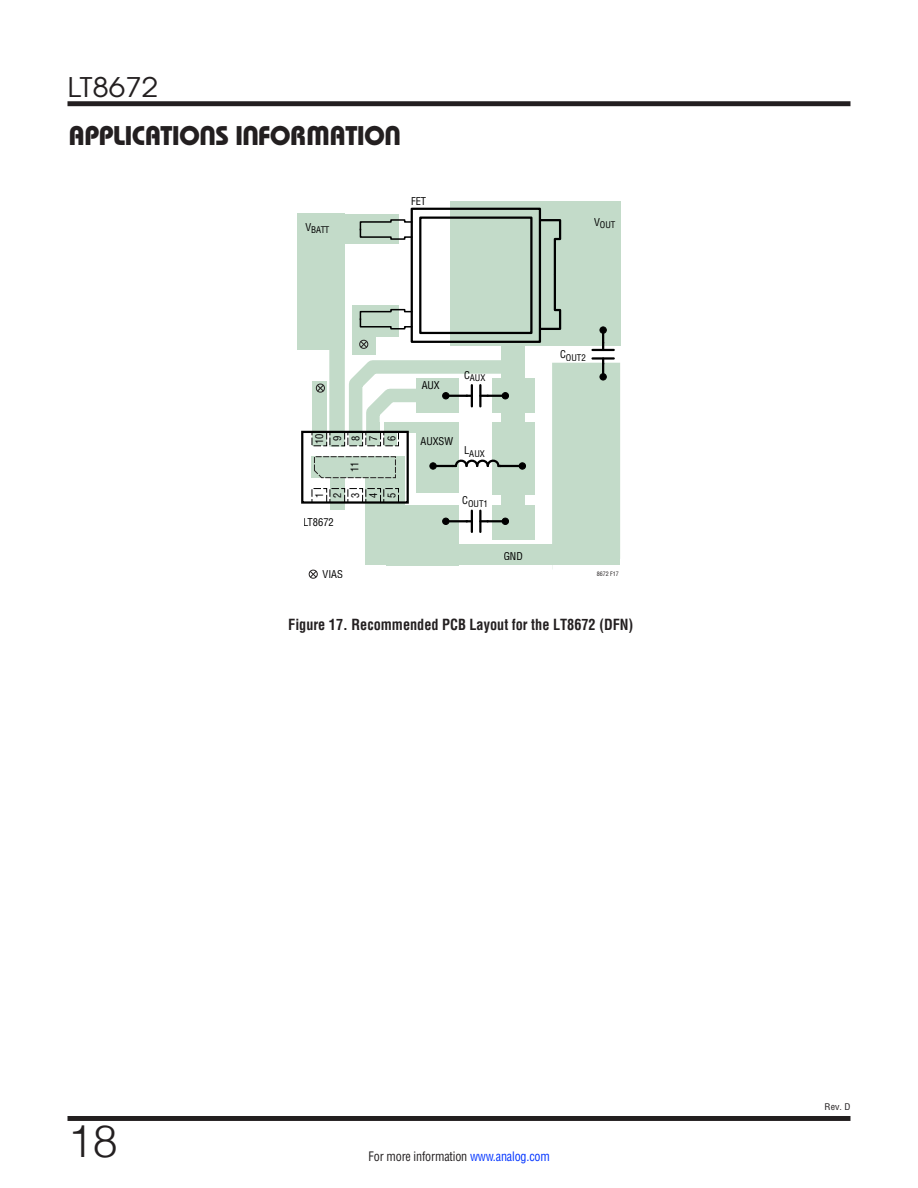
<style>
.page{position:relative;width:918px;height:1188px;background:#fff}
.page>*{position:absolute;margin:0;border:0;box-sizing:border-box;transform-origin:0 0}
.t1{font:300 45px "Helvetica";color:#231f20}
.Section_Heads_non-TO{font:27px "Linear Bauhaus";letter-spacing:-.02em;color:#231f20}
.t2{font:27px "Avant Garde";color:#231f20;scale:1.1 1}
.t3{font:700 15px "Linear Helv Cond";color:#231f20;scale:.95 1}
.t4{font:12.75px "Linear Helv Cond";letter-spacing:-.01em;color:#231f20;scale:.95 1}
.t5{font:10.5px/18px "Linear Helv Cond";color:#000;text-align:justify}
.t6{font:9px "Linear Helv Cond";color:#000}
.t7{font:9px "Linear Helv Cond";color:#231f20;scale:1.1 1}
.t8{font:6px "Linear Helv Cond";color:#231f20}
.s1{color:#03f}
</style>
<div class="page">
<div style="left:68px;top:101px;width:782px;height:5px;background:#231f20"></div>
<div style="left:68px;top:1116px;width:782px;height:5px;background:#231f20"></div>
<svg style="left:312px;top:382px;width:15px;height:64px"></svg>
<div style="left:330px;top:470px;width:14px;height:40px;background:#c3dbc9"></div>
<div style="left:416px;top:423px;width:43px;height:70px;background:#c3dbc9"></div>
<div style="left:493px;top:422px;width:42px;height:72px;background:#c3dbc9"></div>
<div style="left:366px;top:457px;width:39px;height:108px;background:#c3dbc9"></div>
<div style="left:493px;top:505px;width:42px;height:34px;background:#c3dbc9"></div>
<div style="left:493px;top:379px;width:42px;height:34px;background:#c3dbc9"></div>
<div style="left:386px;top:505px;width:73px;height:60px;background:#c3dbc9"></div>
<div style="left:501px;top:346px;width:23px;height:187px;background:#c3dbc9"></div>
<div style="left:450px;top:201px;width:170px;height:145px;background:#c3dbc9"></div>
<div style="left:344px;top:214px;width:55px;height:30px;background:#c3dbc9"></div>
<div style="left:297px;top:214px;width:48px;height:136px;background:#c3dbc9"></div>
<div style="left:352px;top:305px;width:47px;height:32px;background:#c3dbc9"></div>
<div style="left:352px;top:335px;width:24px;height:19px;background:#c3dbc9"></div>
<div style="left:311px;top:456px;width:64px;height:22px;background:#c3dbc9"></div>
<div style="left:450px;top:545px;width:170px;height:20px;background:#c3dbc9"></div>
<hr style="left:593px;top:357px;width:21px;height:3px;background:#000">
<hr style="left:593px;top:349px;width:21px;height:2px;background:#000">
<div style="left:552px;top:358px;width:68px;height:211px;background:#c3dbc9"></div>
<svg style="left:600px;top:327px;width:6px;height:22px"></svg>
<div style="left:519px;top:463px;width:7px;height:6px;background:#000;border-radius:50%"></div>
<div style="left:519px;top:463px;width:7px;height:6px;border:1px solid #000;border-radius:50%"></div>
<hr style="left:500px;top:465px;width:23px;height:2px;background:#000">
<hr style="left:471px;top:511px;width:2px;height:21px;background:#000">
<hr style="left:479px;top:511px;width:2px;height:21px;background:#000">
<div style="left:502px;top:518px;width:7px;height:6px;background:#000;border-radius:50%"></div>
<div style="left:502px;top:518px;width:7px;height:7px;border:1px solid #000;border-radius:50%"></div>
<hr style="left:446px;top:520px;width:21px;height:2px;background:#000">
<svg style="left:481px;top:520px;width:23px;height:2px"></svg>
<svg style="left:443px;top:518px;width:6px;height:6px"></svg>
<div style="left:442px;top:518px;width:7px;height:7px;border:1px solid #000;border-radius:50%"></div>
<div style="left:419px;top:217px;width:114px;height:117px;border:2px solid #000"></div>
<div style="left:411px;top:208px;width:130px;height:135px;border:2px solid #000"></div>
<svg style="left:538px;top:218px;width:24px;height:113px"></svg>
<svg style="left:359px;top:218px;width:54px;height:23px"></svg>
<svg style="left:359px;top:308px;width:54px;height:22px"></svg>
<svg style="left:308px;top:569px;width:10px;height:10px"></svg>
<div style="left:383px;top:488px;width:16px;height:15px;border:1px dashed #000"></div>
<div style="left:365px;top:488px;width:16px;height:15px;border:1px dashed #000"></div>
<div style="left:330px;top:488px;width:15px;height:15px;border:1px dashed #000"></div>
<div style="left:348px;top:488px;width:15px;height:15px;border:1px dashed #000"></div>
<div style="left:312px;top:488px;width:15px;height:15px;border:1px dashed #000"></div>
<div style="left:301px;top:431px;width:108px;height:73px;border:2px solid #000"></div>
<svg style="left:313px;top:339px;width:205px;height:139px"></svg>
<h2 class="t2" style="left:68px;top:70px;width:84px">LT8672</h2>
<p class="Section_Heads_non-TO" style="left:68px;top:119px;width:334px">APPLICATIONS INFORMATION</p>
<p class="t5" style="left:411px;top:193px;width:17px">FET</p>
<p class="t6" style="left:305px;top:224px;width:25px"><sup>V</sup>BATT</p>
<p class="t6" style="left:594px;top:220px;width:23px"><sup>V</sup>OUT</p>
<p class="t5" style="left:310px;top:444px;width:12px;rotate:-90deg">10</p>
<p class="t5" style="left:328px;top:441px;width:7px;rotate:-90deg">9<br>8<br>7<br>6</p>
<p class="t5" style="left:346px;top:472px;width:12px;rotate:-90deg">11</p>
<p class="t5" style="left:310px;top:498px;width:7px;rotate:-90deg">1<br>2<br>3<br>4<br>5</p>
<p class="t5" style="left:304px;top:513px;width:32px">LT8672</p>
<p class="t5" style="left:323px;top:565px;width:22px">VIAS</p>
<p class="t5" style="left:422px;top:376px;width:20px">AUX</p>
<p class="t6" style="left:464px;top:373px;width:23px"><sup>C</sup>AUX</p>
<p class="t5" style="left:421px;top:432px;width:34px">AUXSW</p>
<p class="t6" style="left:464px;top:448px;width:22px"><sup>L</sup>AUX</p>
<p class="t6" style="left:462px;top:498px;width:27px"><sup>C</sup>OUT1</p>
<p class="t5" style="left:504px;top:547px;width:21px">GND</p>
<p class="t6" style="left:560px;top:352px;width:27px"><sup>C</sup>OUT2</p>
<p class="t8" style="left:597px;top:570px;width:24px">8672 F17</p>
<p class="t3" style="left:288px;top:615px;width:365px">Figure 17. Recommended PCB Layout for the LT8672 (DFN)</p>
<h1 class="t1" style="left:68px;top:1103px;width:52px">18</h1>
<p class="t4" style="left:369px;top:1148px;width:192px">For more information <span class="s1">www.analog.com</span></p>
<p class="t7" style="left:825px;top:1102px;width:25px">Rev. D</p>
</div>
